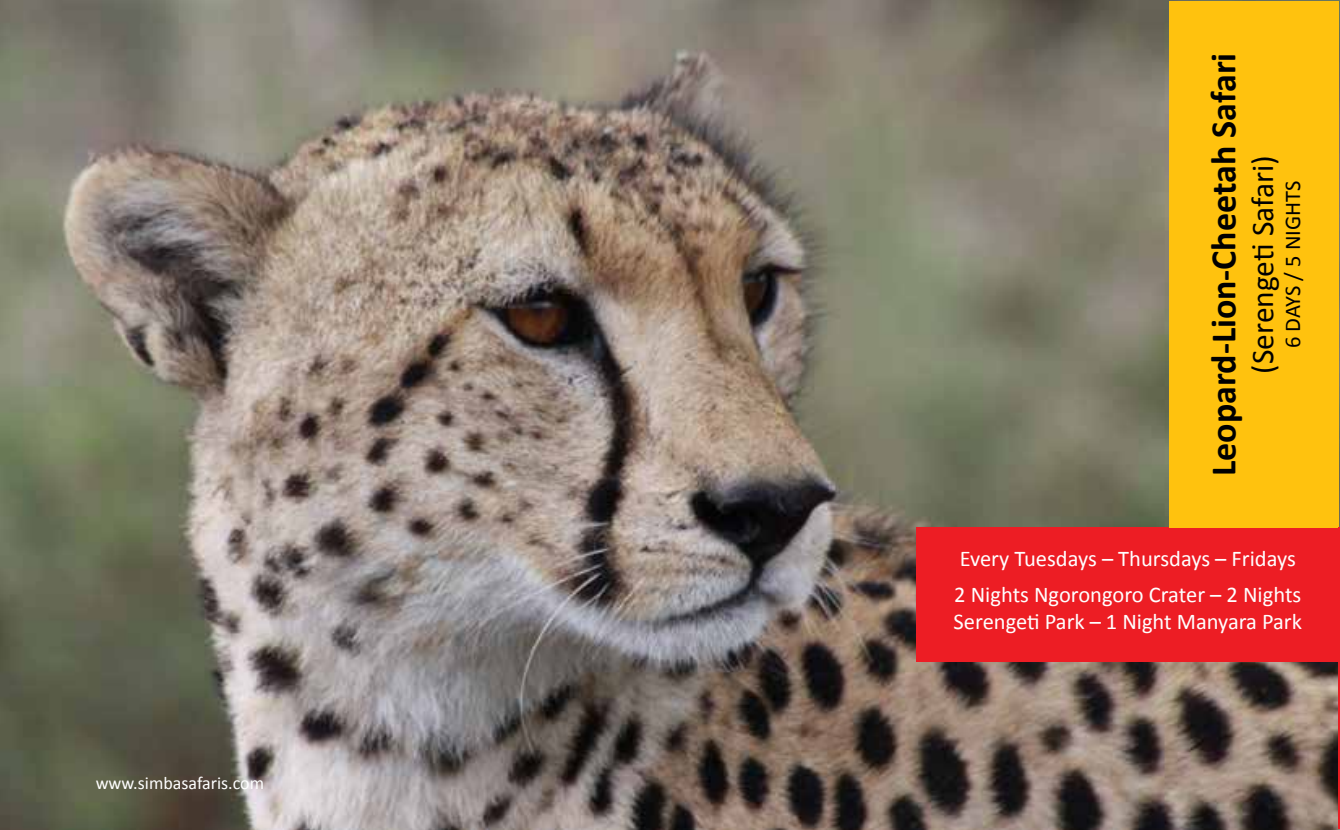
<style>
.page{position:relative;width:1340px;height:830px;background:#fff}
.page>*{position:absolute;margin:0;border:0;box-sizing:border-box;transform-origin:0 0}
.t1{font:700 36px "Calibri";color:#000}
.t2{font:31.5px "Calibri";color:#000}
.t3{font:22.5px/36.4px "Calibri";color:#fff}
.t4{font:22.5px "Calibri";color:#000}
.t5{font:18px "Calibri";color:#fff}
</style>
<div class="page">
<img style="left:0;top:0;width:1339px;height:829px">
<div style="left:916px;top:527px;width:422px;height:134px;background:#ed1d24"></div>
<div style="left:1169px;top:1px;width:169px;height:526px;background:#ffc20e"></div>
<hr style="left:1338px;top:527px;width:1px;height:301px;background:#ed1d24">
<p class="t5" style="left:96px;top:771px;width:170px">www.simbasafaris.com</p>
<h1 class="t1" style="left:1200px;top:476px;width:424px;rotate:-90deg">Leopard-Lion-Cheetah Safari</h1>
<h2 class="t2" style="left:1242px;top:373px;width:220px;rotate:-90deg">(Serengeti Safari)</h2>
<p class="t4" style="left:1278px;top:348px;width:169px;rotate:-90deg">6 DAYS / 5 NIGHTS</p>
<p class="t3" style="left:954px;top:539px;width:348px">Every Tuesdays – Thursdays – Fridays<br>2 Nights Ngorongoro Crater – 2 Nights</p>
<p class="t3" style="left:953px;top:603px;width:350px">Serengeti Park – 1 Night Manyara Park</p>
</div>
